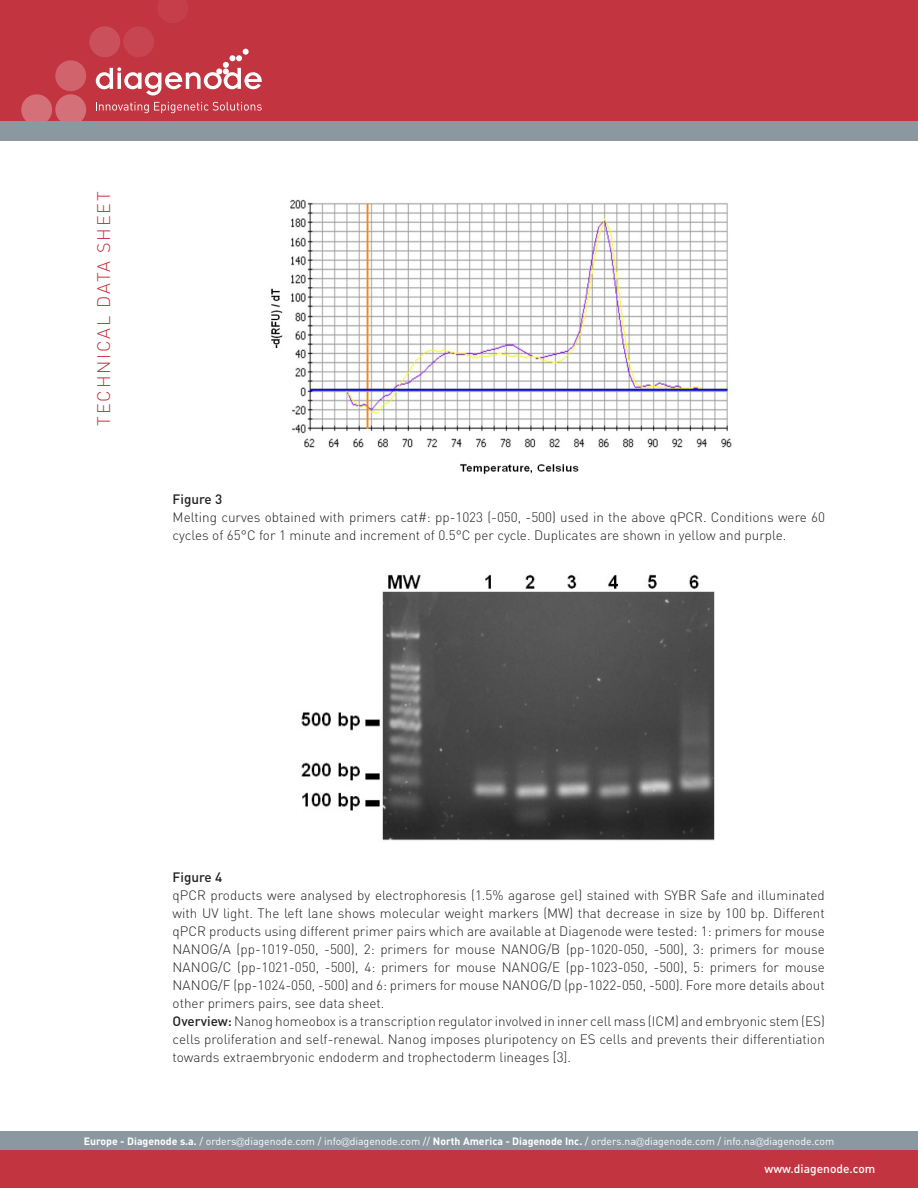
<style>
.page{position:relative;width:918px;height:1188px;background:#fff}
.page>*{position:absolute;margin:0;border:0;box-sizing:border-box;transform-origin:0 0}
.t1{font:300 18px "DIN";letter-spacing:.1em;color:#c23440}
.BODY{font:300 13.5px/18px "DIN";color:#231f20;text-align:justify}
.BODY-2{font:500 13.5px "DIN";color:#231f20}
.t2{font:500 12px "DIN";color:#fff}
.t3{font:10.5px "DIN";color:#fff}
.s1{font-weight:500}
.s2{font-weight:700}
.s3{font-family:"Gill Sans";font-weight:300}
</style>
<div class="page">
<div style="left:0;top:1131px;width:918px;height:20px;background:#8b98a0"></div>
<div style="left:0;top:0;width:918px;height:121px;background:#c23440"></div>
<div style="left:55px;top:94px;width:31px;height:31px;background:#d47078;border-radius:50%"></div>
<div style="left:21px;top:94px;width:31px;height:31px;background:#d47078;border-radius:50%"></div>
<div style="left:55px;top:60px;width:31px;height:31px;background:#d0636c;border-radius:50%"></div>
<div style="left:89px;top:26px;width:31px;height:31px;background:#ca515b;border-radius:50%"></div>
<div style="left:123px;top:26px;width:31px;height:31px;background:#c74550;border-radius:50%"></div>
<svg style="left:158px;top:0;width:30px;height:23px"></svg>
<div style="left:0;top:121px;width:918px;height:20px;background:#8b98a0"></div>
<div style="left:0;top:1151px;width:918px;height:37px;background:#c23440"></div>
<svg style="left:96px;top:49px;width:166px;height:46px"></svg>
<svg style="left:96px;top:102px;width:166px;height:11px"></svg>
<img style="left:271px;top:199px;width:461px;height:276px">
<img style="left:301px;top:574px;width:414px;height:267px">
<h1 class="t1" style="left:93px;top:426px;width:236px;rotate:-90deg">TECHNICAL DATA SHEET</h1>
<p class="BODY-2" style="left:173px;top:491px;width:51px">Figure 3</p>
<p class="BODY" style="left:173px;top:508px;width:654px">Melting curves obtained with primers cat#: pp-1023 (-050, -500) used in the above qPCR. Conditions were 60 cycles of 65°C for 1 minute and increment of 0.5°C per cycle. Duplicates are shown in yellow and purple.</p>
<p class="BODY-2" style="left:173px;top:868px;width:51px">Figure 4</p>
<p class="BODY" style="left:173px;top:886px;width:654px">qPCR products were analysed by electrophoresis (1.5% agarose gel) stained with SYBR Safe and illuminated with UV light. The left lane shows molecular weight markers (MW) that decrease in size by 100 bp. Different qPCR products using different primer pairs which are available at Diagenode were tested: 1: primers for mouse NANOG/A (pp-1019-050, -500), 2: primers for mouse NANOG/B (pp-1020-050, -500), 3: primers for mouse NANOG/C (pp-1021-050, -500), 4: primers for mouse NANOG/E (pp-1023-050, -500), 5: primers for mouse NANOG/F (pp-1024-050, -500) and 6: primers for mouse NANOG/D (pp-1022-050, -500). Fore more details about other primers pairs, see data sheet.</p>
<p class="BODY" style="left:173px;top:1012px;width:654px"><span class="s1">Overview:</span> Nanog homeobox is a transcription regulator involved in inner cell mass (ICM) and embryonic stem (ES) cells proliferation and self-renewal. Nanog imposes pluripotency on ES cells and prevents their differentiation towards extraembryonic endoderm and trophectoderm lineages [3].</p>
<p class="t3" style="left:84px;top:1134px;width:752px"><span class="s2">Europe - Diagenode s.a.</span> / orders<span class="s3">@</span>diagenode.com / info<span class="s3">@</span>diagenode.com // <span class="s2">North America - Diagenode Inc.</span> / orders.na<span class="s3">@</span>diagenode.com / info.na<span class="s3">@</span>diagenode.com</p>
<p class="t2" style="left:764px;top:1161px;width:113px">www.diagenode.com</p>
</div>
